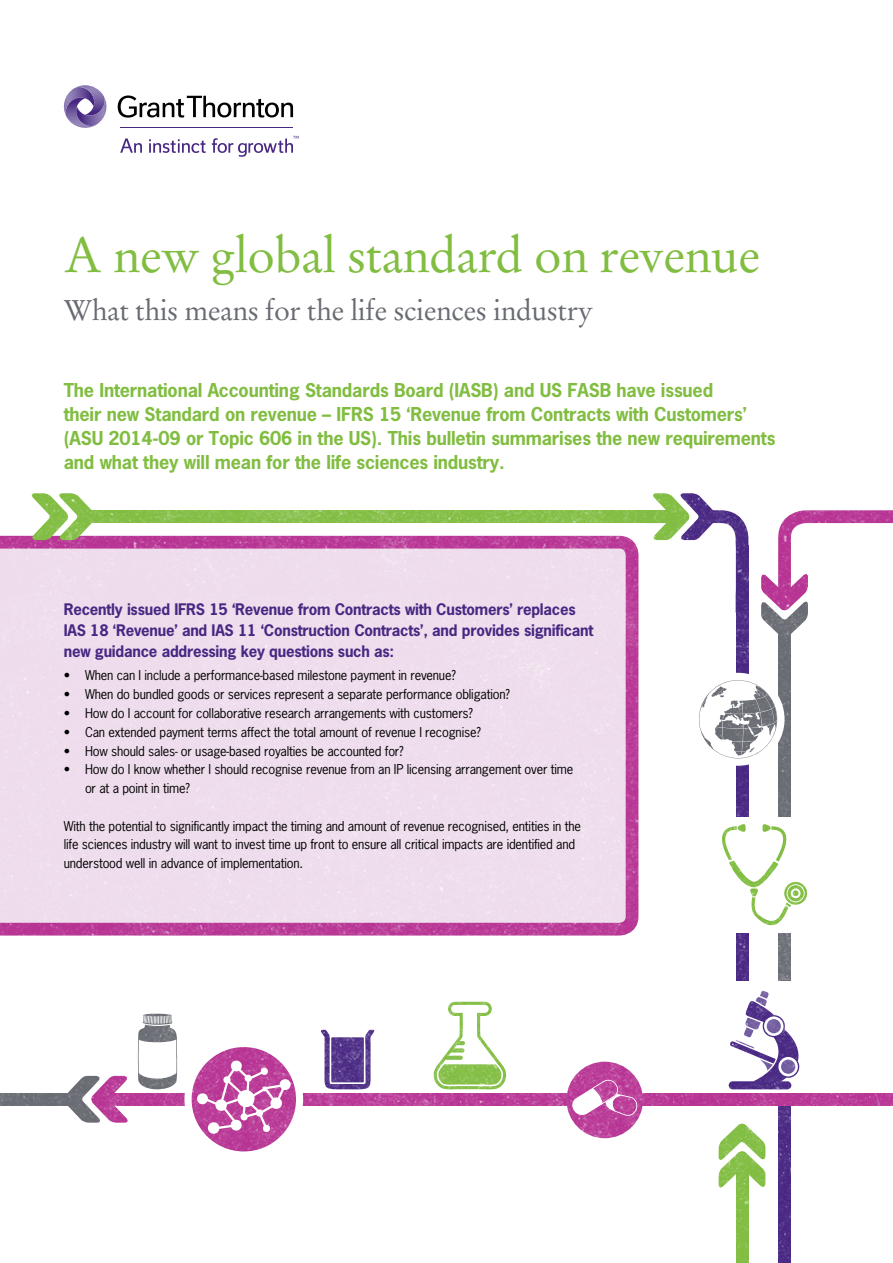
<style>
.page{position:relative;width:893px;height:1263px;background:#fff}
.page>*{position:absolute;margin:0;border:0;box-sizing:border-box;transform-origin:0 0}
.t1{font:49.5px "Stempel Garamond";letter-spacing:-.015em;color:#81bd41}
.t2{font:28.5px "Stempel Garamond";letter-spacing:-.015em;color:#696b73}
.t3{font:700 18px/24px "News Gothic";letter-spacing:-.01em;color:#81bd41}
.t4{font:700 15px/21px "News Gothic";letter-spacing:-.015em;color:#482783}
.t5{font:12.75px/18.8px "News Gothic";letter-spacing:-.015em;color:#000}
</style>
<div class="page">
<img style="left:0;top:104px;width:893px;height:1159px">
<svg style="left:118px;top:95px;width:175px;height:23px"></svg>
<svg style="left:61px;top:85px;width:48px;height:46px"></svg>
<svg style="left:120px;top:138px;width:22px;height:15px"></svg>
<svg style="left:149px;top:139px;width:57px;height:14px"></svg>
<svg style="left:212px;top:136px;width:87px;height:21px"></svg>
<hr style="left:121px;top:128px;width:172px;height:1px;background:#482783">
<h1 class="t1" style="left:64px;top:226px;width:698px">A new global standard on revenue</h1>
<h2 class="t2" style="left:64px;top:293px;width:531px">What this means for the life sciences industry</h2>
<p class="t3" style="left:64px;top:378px;width:713px">The International Accounting Standards Board (IASB) and US FASB have issued<br>their new Standard on revenue – IFRS 15 ‘Revenue from Contracts with Customers’ (ASU 2014-09 or Topic 606 in the US). This bulletin summarises the new requirements and what they will mean for the life sciences industry.</p>
<p class="t4" style="left:64px;top:599px;width:531px">Recently issued IFRS 15 ‘Revenue from Contracts with Customers’ replaces<br>IAS 18 ‘Revenue’ and IAS 11 ‘Construction Contracts’, and provides significant new guidance addressing key questions such as:</p>
<p class="t5" style="left:64px;top:666px;width:394px">• When can I include a performance-based milestone payment in revenue?</p>
<p class="t5" style="left:64px;top:685px;width:448px">• When do bundled goods or services represent a separate performance obligation?</p>
<p class="t5" style="left:64px;top:703px;width:411px">• How do I account for collaborative research arrangements with customers?</p>
<p class="t5" style="left:64px;top:722px;width:419px">• Can extended payment terms affect the total amount of revenue I recognise?</p>
<p class="t5" style="left:64px;top:741px;width:341px">• How should sales- or usage-based royalties be accounted for?</p>
<p class="t5" style="left:85px;top:760px;width:490px;text-indent:-21px">• How do I know whether I should recognise revenue from an IP licensing arrangement over time or at a point in time?</p>
<p class="t5" style="left:64px;top:816px;width:519px">With the potential to significantly impact the timing and amount of revenue recognised, entities in the life sciences industry will want to invest time up front to ensure all critical impacts are identified and understood well in advance of implementation.</p>
</div>
